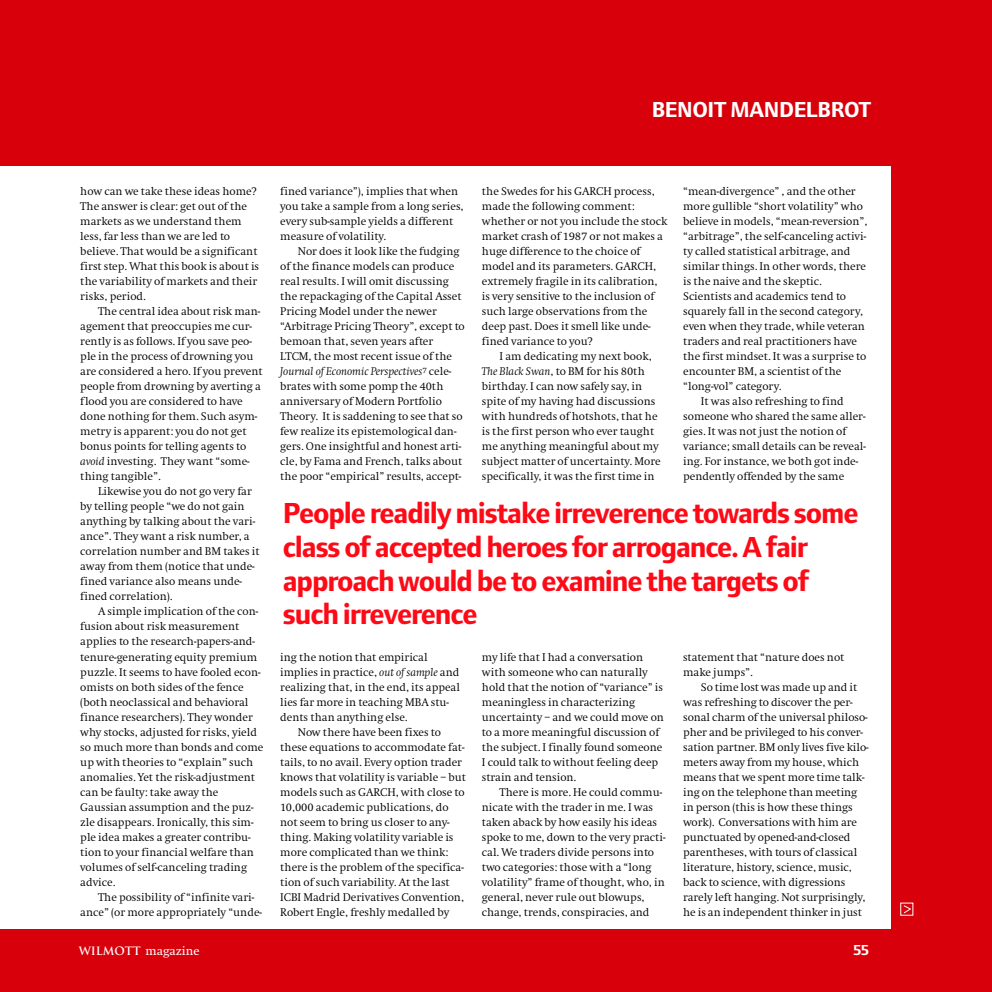
<style>
.page{position:relative;width:992px;height:992px;background:#fff}
.page>*{position:absolute;margin:0;border:0;box-sizing:border-box;transform-origin:0 0}
.t1{font:700 30px/33.8px "Foundry Form Sans";letter-spacing:-.035em;color:#fe0a16}
.t2{font:700 22.5px "Foundry Form Sans";letter-spacing:-.015em;color:#fff}
.t3{font:700 15px "Foundry Form Sans";color:#fff}
.t4{font:12.5px "Swift EF";color:#fff}
.t5{font:300 11.5px/15px "Swift EF";color:#000}
.s1{font-style:italic}
.s2{font-family:"Trajan";font-weight:700;font-size:11.25px}
</style>
<div class="page">
<div style="left:0;top:0;width:991px;height:991px;background:#d8000a"></div>
<div style="left:0;top:167px;width:890px;height:761px;background:#fff"></div>
<svg style="left:903px;top:905px;width:8px;height:8px"></svg>
<h2 class="t2" style="left:651px;top:100px;width:221px">BENOIT MANDELBROT</h2>
<p class="t5" style="left:80px;top:185px;width:180px">how can we take these ideas home?<br>The answer is clear: get out of the markets as we understand them less, far less than we are led to believe. That would be a significant first step. What this book is about is the variability of markets and their risks, period.</p>
<p class="t5" style="left:80px;top:305px;width:184px;text-indent:18px">The central idea about risk man&shy;agement that preoccupies me cur&shy;rently is as follows. If you save peo&shy;ple in the process of drowning you are considered a hero. If you prevent people from drowning by averting a flood you are considered to have done nothing for them. Such asym&shy;metry is apparent: you do not get bonus points for telling agents to <span class="s1">avoid</span> investing. They want “some&shy;thing tangible”.</p>
<p class="t5" style="left:80px;top:485px;width:181px;text-indent:18px">Likewise you do not go very far by telling people “we do not gain anything by talking about the vari&shy;ance”. They want a risk number, a correlation number and BM takes it away from them (notice that unde&shy;fined variance also means unde&shy;fined correlation).</p>
<p class="t5" style="left:80px;top:605px;width:184px;text-indent:18px">A simple implication of the con&shy;fusion about risk measurement applies to the research-papers-and&shy;tenure-generating equity premium puzzle. It seems to have fooled econ&shy;omists on both sides of the fence (both neoclassical and behavioral finance researchers). They wonder why stocks, adjusted for risks, yield so much more than bonds and come up with theories to “explain” such anomalies. Yet the risk-adjustment can be faulty: take away the<br>Gaussian assumption and the puz&shy;zle disappears. Ironically, this sim&shy;ple idea makes a greater contribu&shy;tion to your financial welfare than volumes of self-canceling trading advice.</p>
<p class="t5" style="left:80px;top:890px;width:183px;text-indent:18px">The possibility of “infinite vari&shy;ance” (or more appropriately “unde-</p>
<p class="t5" style="left:280px;top:185px;width:185px">fined variance”), implies that when you take a sample from a long series, every sub-sample yields a different measure of volatility.</p>
<p class="t5" style="left:280px;top:245px;width:186px;text-indent:18px">Nor does it look like the fudging of the finance models can produce real results. I will omit discussing the repackaging of the Capital Asset Pricing Model under the newer “Arbitrage Pricing Theory”, except to bemoan that, seven years after LTCM, the most recent issue of the <span class="s1">Journal of Economic Perspectives</span><sup>7</sup> cele&shy;brates with some pomp the 40th anniversary of Modern Portfolio Theory. It is saddening to see that so few realize its epistemological dan&shy;gers. One insightful and honest arti&shy;cle, by Fama and French, talks about the poor “empirical” results, accept-</p>
<p class="t5" style="left:482px;top:185px;width:187px">the Swedes for his GARCH process, made the following comment: whether or not you include the stock market crash of 1987 or not makes a huge difference to the choice of model and its parameters. GARCH, extremely fragile in its calibration, is very sensitive to the inclusion of such large observations from the deep past. Does it smell like unde&shy;fined variance to you?</p>
<p class="t5" style="left:482px;top:350px;width:180px;text-indent:18px">I am dedicating my next book, <span class="s1">The Black Swan</span>, to BM for his 80th birthday. I can now safely say, in spite of my having had discussions with hundreds of hotshots, that he is the first person who ever taught me anything meaningful about my subject matter of uncertainty. More specifically, it was the first time in</p>
<p class="t5" style="left:683px;top:185px;width:174px">“mean-divergence” , and the other</p>
<p class="t5" style="left:683px;top:200px;width:181px">more gullible “short volatility” who</p>
<p class="t5" style="left:683px;top:215px;width:186px">believe in models, “mean-reversion”,</p>
<p class="t5" style="left:683px;top:230px;width:184px">“arbitrage”, the self-canceling activi-</p>
<p class="t5" style="left:683px;top:245px;width:169px">ty called statistical arbitrage, and</p>
<p class="t5" style="left:683px;top:260px;width:184px">similar things. In other words, there</p>
<p class="t5" style="left:683px;top:275px;width:140px">is the naive and the skeptic.</p>
<p class="t5" style="left:683px;top:290px;width:164px">Scientists and academics tend to</p>
<p class="t5" style="left:683px;top:305px;width:181px">squarely fall in the second category,</p>
<p class="t5" style="left:683px;top:320px;width:183px">even when they trade, while veteran</p>
<p class="t5" style="left:683px;top:335px;width:175px">traders and real practitioners have</p>
<p class="t5" style="left:683px;top:350px;width:184px">the first mindset. It was a surprise to</p>
<p class="t5" style="left:683px;top:365px;width:160px">encounter BM, a scientist of the</p>
<p class="t5" style="left:683px;top:380px;width:100px">“long-vol” category.</p>
<p class="t5" style="left:700px;top:395px;width:144px">It was also refreshing to find</p>
<p class="t5" style="left:683px;top:410px;width:184px">someone who shared the same aller-</p>
<p class="t5" style="left:683px;top:425px;width:165px">gies. It was not just the notion of</p>
<p class="t5" style="left:683px;top:440px;width:184px">variance; small details can be reveal-</p>
<p class="t5" style="left:683px;top:455px;width:176px">ing. For instance, we both got inde-</p>
<p class="t5" style="left:683px;top:470px;width:163px">pendently offended by the same</p>
<h1 class="t1" style="left:283px;top:499px;width:577px">People readily mistake irreverence towards some class of accepted heroes for arrogance. A fair approach would be to examine the targets of such irreverence</h1>
<p class="t5" style="left:280px;top:650px;width:149px">ing the notion that empirical</p>
<p class="t5" style="left:280px;top:665px;width:181px">implies in practice, <span class="s1">out of sample</span> and</p>
<p class="t5" style="left:280px;top:680px;width:181px">realizing that, in the end, its appeal</p>
<p class="t5" style="left:280px;top:695px;width:170px">lies far more in teaching MBA stu-</p>
<p class="t5" style="left:280px;top:710px;width:129px">dents than anything else.</p>
<p class="t5" style="left:298px;top:725px;width:144px">Now there have been fixes to</p>
<p class="t5" style="left:280px;top:740px;width:186px">these equations to accommodate fat-</p>
<p class="t5" style="left:280px;top:755px;width:183px">tails, to no avail. Every option trader</p>
<p class="t5" style="left:280px;top:770px;width:187px">knows that volatility is variable – but</p>
<p class="t5" style="left:280px;top:785px;width:186px">models such as GARCH, with close to</p>
<p class="t5" style="left:280px;top:800px;width:170px">10,000 academic publications, do</p>
<p class="t5" style="left:280px;top:815px;width:171px">not seem to bring us closer to any-</p>
<p class="t5" style="left:280px;top:830px;width:175px">thing. Making volatility variable is</p>
<p class="t5" style="left:280px;top:845px;width:170px">more complicated than we think:</p>
<p class="t5" style="left:280px;top:860px;width:185px">there is the problem of the specifica-</p>
<p class="t5" style="left:280px;top:875px;width:171px">tion of such variability. At the last</p>
<p class="t5" style="left:280px;top:890px;width:185px">ICBI Madrid Derivatives Convention,</p>
<p class="t5" style="left:280px;top:905px;width:170px">Robert Engle, freshly medalled by</p>
<p class="t5" style="left:482px;top:650px;width:183px">my life that I had a conversation with someone who can naturally hold that the notion of “variance” is meaningless in characterizing uncertainty – and we could move on to a more meaningful discussion of the subject. I finally found someone<br>I could talk to without feeling deep strain and tension.</p>
<p class="t5" style="left:482px;top:785px;width:185px;text-indent:18px">There is more. He could commu&shy;nicate with the trader in me. I was taken aback by how easily his ideas spoke to me, down to the very practi&shy;cal. We traders divide persons into two categories: those with a “long volatility” frame of thought, who, in general, never rule out blowups, change, trends, conspiracies, and</p>
<p class="t5" style="left:683px;top:650px;width:163px">statement that “nature does not make jumps”.</p>
<p class="t5" style="left:683px;top:680px;width:187px;text-indent:18px">So time lost was made up and it was refreshing to discover the per&shy;sonal charm of the universal philoso&shy;pher and be privileged to his conver&shy;sation partner. BM only lives five kilo&shy;meters away from my house, which means that we spent more time talk&shy;ing on the telephone than meeting in person (this is how these things work). Conversations with him are punctuated by opened-and-closed parentheses, with tours of classical literature, history, science, music, back to science, with digressions rarely left hanging. Not surprisingly, he is an independent thinker in just</p>
<p class="t4" style="left:79px;top:946px;width:122px"><span class="s2">Wilmott</span> magazine</p>
<h3 class="t3" style="left:853px;top:944px;width:17px">55</h3>
</div>
